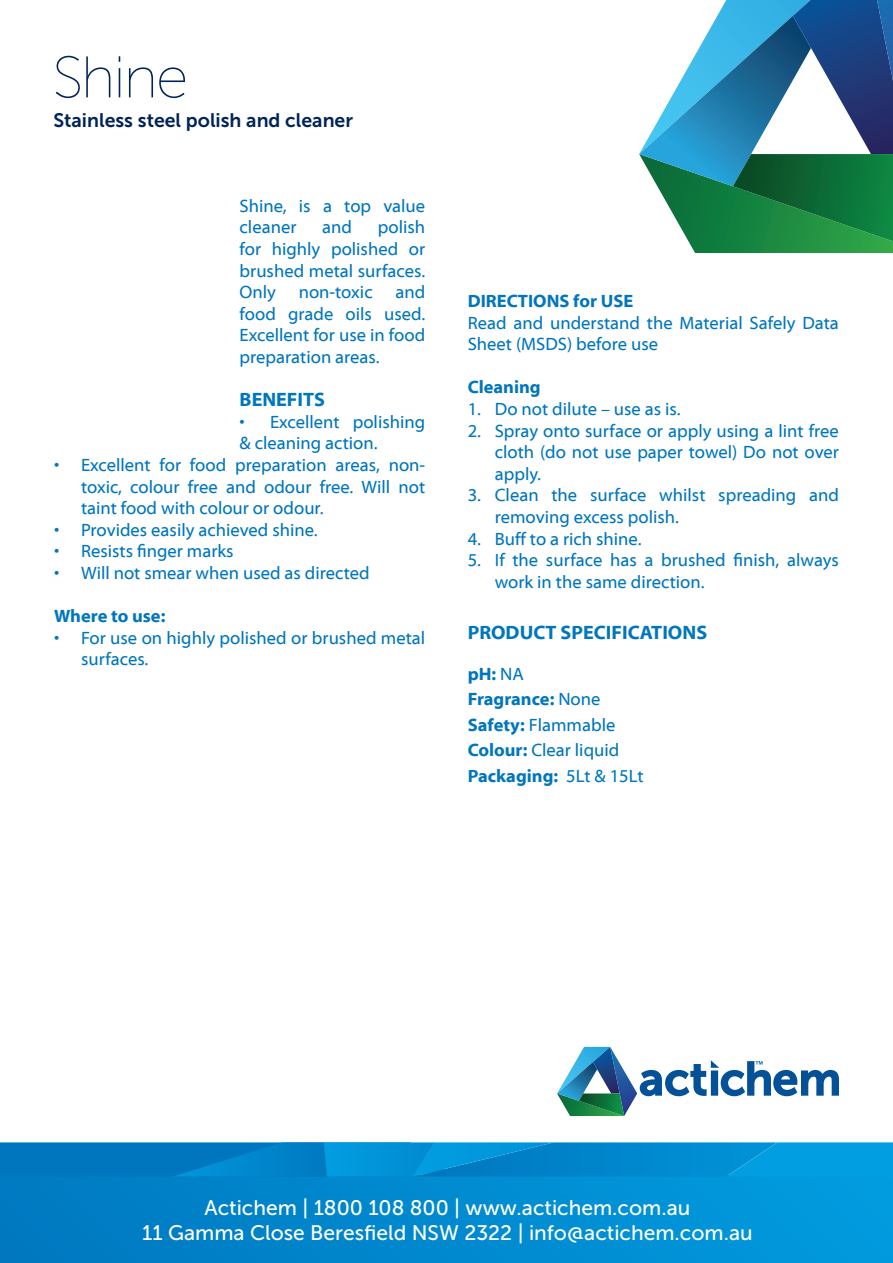
<style>
.page{position:relative;width:893px;height:1263px;background:#fff}
.page>*{position:absolute;margin:0;border:0;box-sizing:border-box;transform-origin:0 0}
.t1{font:300 58.5px "Museo Sans Display";color:#002458}
.t2{font:21px "Museo Sans 500";color:#fff}
.t3{font:19.5px "Museo Sans 700";color:#002458}
.t4{font:700 19.5px "Myriad Web Pro";color:#0076be}
.t5{font:18px/21.6px "Myriad Web Pro";color:#0076be}
.t6{font:700 18px "Myriad Web Pro";color:#0076be}
.s1{font-weight:400}
.s2{font-weight:700}
</style>
<div class="page">
<div style="left:0;top:1176px;width:893px;height:87px;background:linear-gradient(to right,#0079c0,#019bde)"></div>
<svg style="left:639px;top:0;width:254px;height:253px"></svg>
<svg style="left:557px;top:1047px;width:282px;height:69px"></svg>
<svg style="left:0;top:1142px;width:893px;height:34px;background:#0389ce"></svg>
<p class="t1" style="left:53px;top:46px;width:135px">Shine</p>
<p class="t3" style="left:53px;top:110px;width:301px">Stainless steel polish and cleaner</p>
<p class="t5" style="left:240px;top:195px;width:187px">Shine, is a top value cleaner</p>
<p class="t5" style="left:240px;top:217px;width:187px;text-align:justify;text-indent:138px">polish for highly polished or brushed metal surfaces.<br>Only</p>
<p class="t5" style="left:322px;top:217px;width:31px">and</p>
<p class="t5" style="left:240px;top:282px;width:187px;text-align:justify;text-indent:156px">and food grade oils used.<br>Excellent for use in food preparation areas.</p>
<p class="t4" style="left:240px;top:389px;width:87px">BENEFITS</p>
<p class="t5" style="left:240px;top:411px;width:187px">• Excellent polishing &amp; cleaning action.</p>
<p class="t5" style="left:81px;top:454px;width:346px;text-align:justify;text-indent:-27px">• Excellent for food preparation areas, non&shy;toxic, colour free and odour free. Will not taint food with colour or odour.</p>
<p class="t5" style="left:54px;top:519px;width:265px">• Provides easily achieved shine.</p>
<p class="t5" style="left:54px;top:541px;width:181px">• Resists finger marks</p>
<p class="t5" style="left:54px;top:562px;width:317px">• Will not smear when used as directed</p>
<p class="t6" style="left:54px;top:606px;width:113px">Where to use:</p>
<p class="t5" style="left:81px;top:627px;width:346px;text-indent:-27px">• For use on highly polished or brushed metal surfaces.</p>
<p class="t5" style="left:299px;top:282px;width:75px">non-toxic</p>
<p class="t6" style="left:468px;top:291px;width:167px">DIRECTIONS for USE</p>
<p class="t5" style="left:468px;top:312px;width:373px">Read and understand the Material Safely Data<br>Sheet (MSDS) before use</p>
<p class="t6" style="left:468px;top:377px;width:74px">Cleaning</p>
<p class="t5" style="left:468px;top:399px;width:214px">1. Do not dilute – use as is.</p>
<p class="t5" style="left:495px;top:420px;width:346px;text-align:justify;text-indent:-27px">2. Spray onto surface or apply using a lint free cloth (do not use paper towel) Do not over apply.</p>
<p class="t5" style="left:495px;top:485px;width:346px;text-indent:-27px">3. Clean the surface whilst spreading and removing excess polish.</p>
<p class="t5" style="left:468px;top:528px;width:175px">4. Buff to a rich shine.</p>
<p class="t5" style="left:495px;top:550px;width:346px;text-indent:-27px">5. If the surface has a brushed finish, always work in the same direction.</p>
<p class="t4" style="left:468px;top:622px;width:241px">PRODUCT SPECIFICATIONS</p>
<p class="t6" style="left:468px;top:664px;width:58px">pH: <span class="s1">NA</span></p>
<p class="t6" style="left:468px;top:689px;width:134px">Fragrance: <span class="s1">None</span></p>
<p class="t5" style="left:468px;top:714px;width:149px"><span class="s2">Safety:</span> Flammable</p>
<p class="t5" style="left:468px;top:740px;width:153px"><span class="s2">Colour:</span> Clear liquid</p>
<p class="t6" style="left:468px;top:766px;width:178px">Packaging: <span class="s1">5Lt &amp; 15Lt</span></p>
<p class="t2" style="left:204px;top:1196px;width:487px">Actichem | 1800 108 800 | www.actichem.com.au</p>
<p class="t2" style="left:142px;top:1221px;width:612px">11 Gamma Close Beresfield NSW 2322 | info@actichem.com.au</p>
</div>
